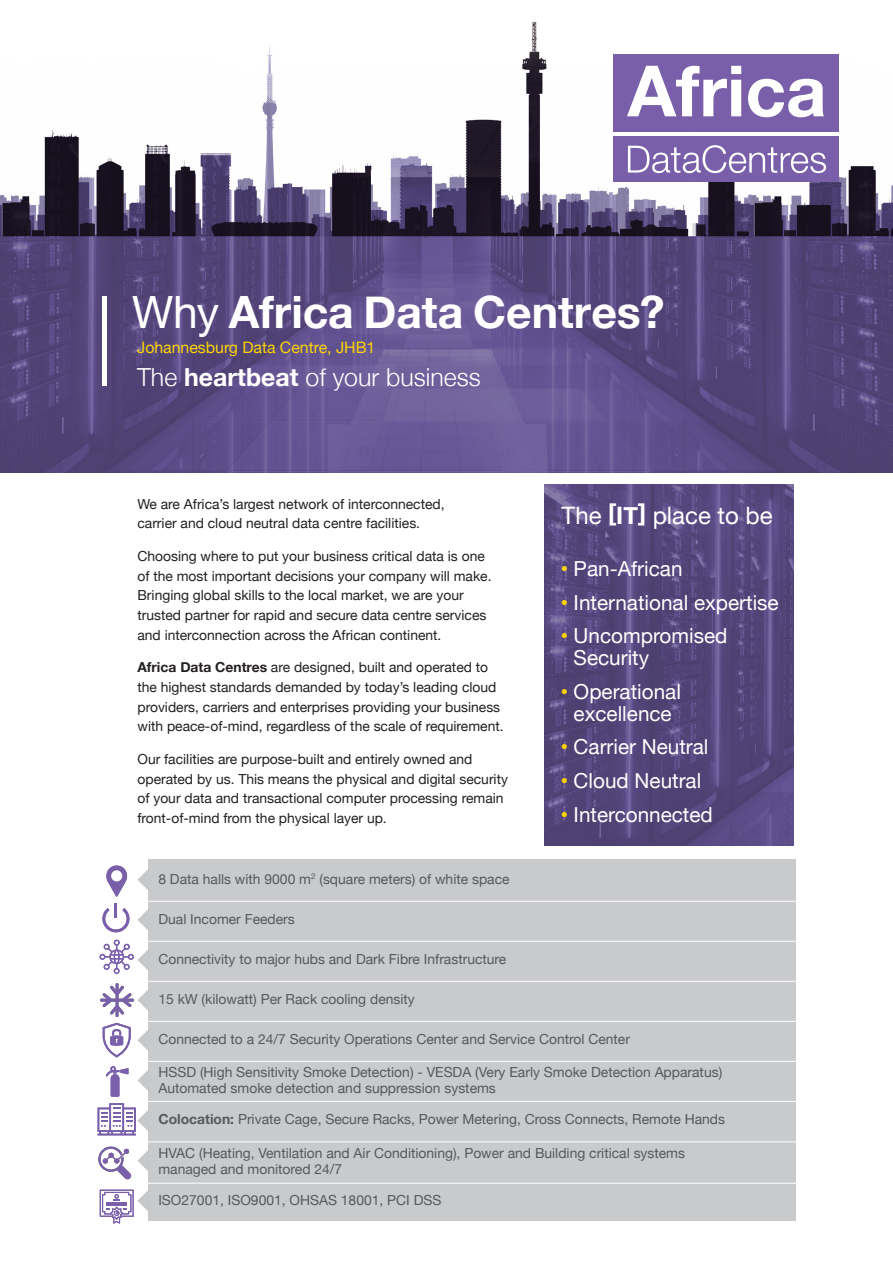
<style>
.page{position:relative;width:893px;height:1263px;background:#fff}
.page>*{position:absolute;margin:0;border:0;box-sizing:border-box;transform-origin:0 0}
.t1{font:700 44.55px "Helvetica Neue";color:#fff}
.t2{font:300 24.9px "Helvetica Neue";color:#fff}
.t3{font:24px "Helvetica Neue";color:#fff}
.t4{font:20.7px/21.8px "Helvetica Neue";color:#fff}
.t5{font:15.9px "Helvetica Neue";color:#fcd406}
.t6{font:13.8px/19.6px "Helvetica Neue";color:#231f20}
.Paragraph_Style_1{font:13.8px/16.2px "Helvetica Neue";color:#57585a}
.s1{font-weight:400}
.s2{font-weight:700}
.s3{font-family:"Arial";color:#fcd406}
</style>
<div class="page">
<img style="left:544px;top:485px;width:250px;height:360px">
<div style="left:148px;top:859px;width:647px;height:361px;background:#c9cacc"></div>
<svg style="left:137px;top:869px;width:11px;height:21px"></svg>
<svg style="left:137px;top:909px;width:11px;height:21px"></svg>
<svg style="left:137px;top:990px;width:11px;height:21px"></svg>
<svg style="left:137px;top:1030px;width:11px;height:21px"></svg>
<svg style="left:137px;top:1150px;width:11px;height:21px"></svg>
<svg style="left:137px;top:1070px;width:11px;height:21px"></svg>
<img style="left:0;top:21px;width:893px;height:451px">
<div style="left:102px;top:296px;width:5px;height:90px;background:#fff"></div>
<div style="left:613px;top:54px;width:226px;height:78px;background:#795fa9"></div>
<div style="left:613px;top:137px;width:226px;height:45px;background:#795fa9"></div>
<svg style="left:627px;top:66px;width:114px;height:50px"></svg>
<svg style="left:748px;top:79px;width:76px;height:38px"></svg>
<svg style="left:628px;top:145px;width:198px;height:28px"></svg>
<img style="left:100px;top:983px;width:33px;height:33px">
<img style="left:98px;top:1146px;width:33px;height:33px">
<svg style="left:103px;top:1023px;width:28px;height:34px"></svg>
<svg style="left:98px;top:1103px;width:50px;height:32px"></svg>
<svg style="left:106px;top:865px;width:21px;height:31px"></svg>
<div style="left:111px;top:870px;width:11px;height:11px;background:#fff;border-radius:50%"></div>
<svg style="left:100px;top:1189px;width:50px;height:34px"></svg>
<svg style="left:102px;top:903px;width:28px;height:29px"></svg>
<svg style="left:100px;top:940px;width:48px;height:34px"></svg>
<svg style="left:106px;top:1066px;width:23px;height:31px"></svg>
<hr style="left:120px;top:901px;width:689px;height:1px;background:#fff">
<hr style="left:120px;top:941px;width:689px;height:1px;background:#fff">
<hr style="left:120px;top:981px;width:689px;height:1px;background:#fff">
<hr style="left:120px;top:1021px;width:689px;height:1px;background:#fff">
<hr style="left:120px;top:1061px;width:689px;height:1px;background:#fff">
<hr style="left:120px;top:1101px;width:689px;height:1px;background:#fff">
<hr style="left:120px;top:1141px;width:689px;height:1px;background:#fff">
<hr style="left:120px;top:1183px;width:689px;height:1px;background:#fff">
<p class="t1" style="left:132px;top:278px;width:534px"><span class="s1">Why</span> Africa Data Centres?</p>
<p class="t5" style="left:137px;top:336px;width:240px">Johannesburg Data Centre, JHB1</p>
<p class="t2" style="left:137px;top:357px;width:345px">The <span class="s2">heartbeat</span> of your business</p>
<p class="t6" style="left:137px;top:495px;width:309px">We are Africa’s largest network of interconnected, carrier and cloud neutral data centre facilities.</p>
<p class="t6" style="left:137px;top:547px;width:356px">Choosing where to put your business critical data is one of the most important decisions your company will make.<br>Bringing global skills to the local market, we are your trusted partner for rapid and secure data centre services and interconnection across the African continent.</p>
<p class="t6" style="left:137px;top:658px;width:368px"><span class="s2">Africa Data Centres</span> are designed, built and operated to the highest standards demanded by today’s leading cloud providers, carriers and enterprises providing your business with peace-of-mind, regardless of the scale of requirement.</p>
<p class="t6" style="left:137px;top:750px;width:372px">Our facilities are purpose-built and entirely owned and operated by us. This means the physical and digital security of your data and transactional computer processing remain front-of-mind from the physical layer up.</p>
<h3 class="t3" style="left:562px;top:498px;width:213px">The <span class="s2">[IT]</span> place to be</h3>
<h3 class="t4" style="left:561px;top:559px;width:123px"><span class="s3">•</span> Pan-African</h3>
<h3 class="t4" style="left:561px;top:593px;width:219px"><span class="s3">•</span> International expertise</h3>
<h3 class="t4" style="left:574px;top:626px;width:155px;text-indent:-13px"><span class="s3">•</span> Uncompromised<br>Security</h3>
<h3 class="t4" style="left:561px;top:682px;width:122px;text-align:center"><span class="s3">•</span> Operational excellence</h3>
<h3 class="t4" style="left:561px;top:737px;width:149px"><span class="s3">•</span> Carrier Neutral</h3>
<h3 class="t4" style="left:561px;top:771px;width:142px"><span class="s3">•</span> Cloud Neutral</h3>
<h3 class="t4" style="left:561px;top:804px;width:153px"><span class="s3">•</span> Interconnected</h3>
<p class="Paragraph_Style_1" style="left:158px;top:872px;width:353px">8 Data halls with 9000 m<sup>2</sup> (square meters) of white space</p>
<p class="Paragraph_Style_1" style="left:158px;top:912px;width:138px">Dual Incomer Feeders</p>
<p class="Paragraph_Style_1" style="left:158px;top:952px;width:349px">Connectivity to major hubs and Dark Fibre Infrastructure</p>
<p class="Paragraph_Style_1" style="left:158px;top:992px;width:258px">15 kW (kilowatt) Per Rack cooling density</p>
<p class="Paragraph_Style_1" style="left:158px;top:1032px;width:473px">Connected to a 24/7 Security Operations Center and Service Control Center</p>
<p class="Paragraph_Style_1" style="left:158px;top:1065px;width:565px">HSSD (High Sensitivity Smoke Detection) - VESDA (Very Early Smoke Detection Apparatus)<br>Automated smoke detection and suppression systems</p>
<p class="Paragraph_Style_1" style="left:158px;top:1112px;width:568px"><span class="s2">Colocation:</span> Private Cage, Secure Racks, Power Metering, Cross Connects, Remote Hands</p>
<p class="Paragraph_Style_1" style="left:158px;top:1146px;width:528px">HVAC (Heating, Ventilation and Air Conditioning), Power and Building critical systems managed and monitored 24/7</p>
<p class="Paragraph_Style_1" style="left:158px;top:1193px;width:285px">ISO27001, ISO9001, OHSAS 18001, PCI DSS</p>
</div>
